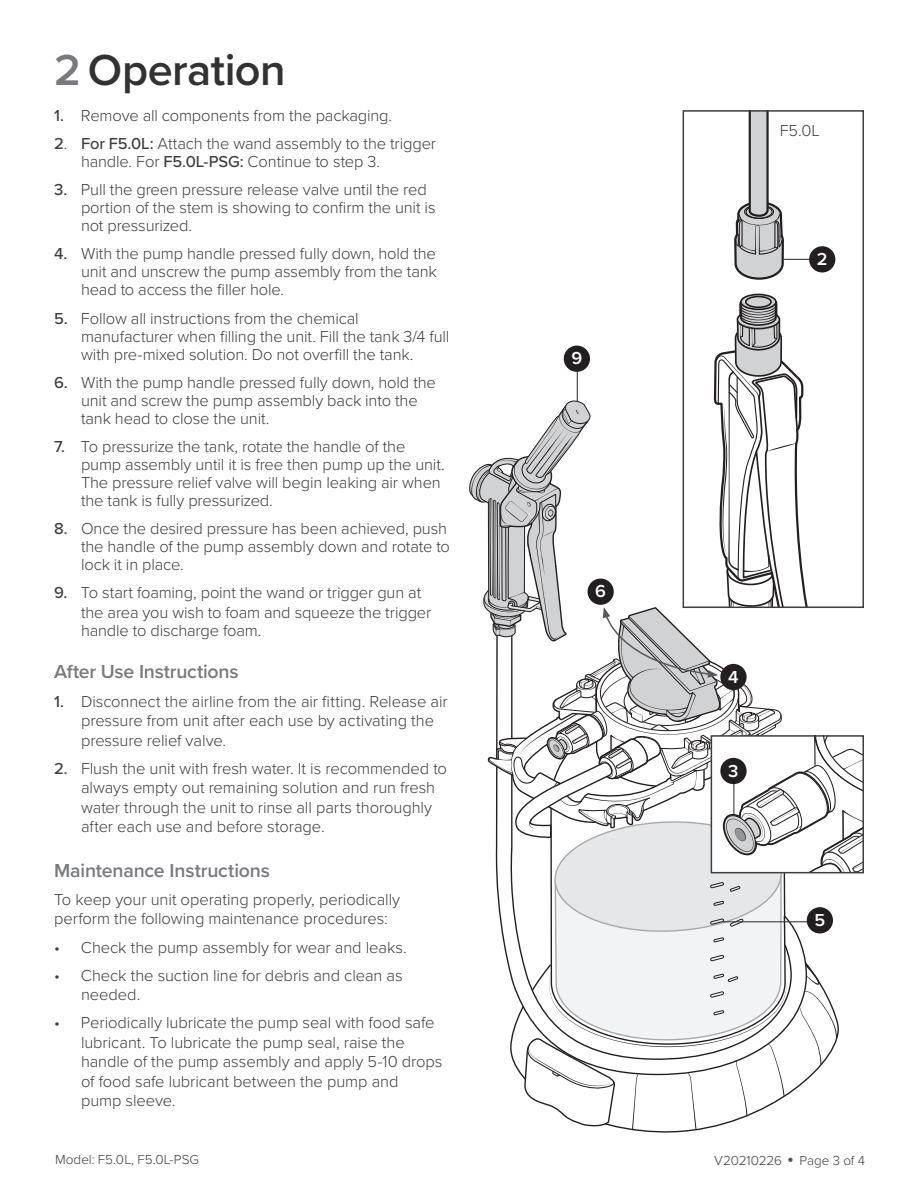
<style>
.page{position:relative;width:918px;height:1188px;background:#fff}
.page>*{position:absolute;margin:0;border:0;box-sizing:border-box;transform-origin:0 0}
.Foam_Main_Heading{font:600 45px "Proxima Nova";letter-spacing:-.01em;color:#333233}
.Foam_Sub-sub_head{font:600 19.5px "Proxima Nova";letter-spacing:-.01em;color:#787a7d}
.Foam_Body_Text{font:600 18px "Proxima Nova";color:#fff}
.Foam_Indented_Text{font:300 16.5px/18px "Proxima Nova";letter-spacing:-.005em;color:#3e3e3f}
.FI_Body_Text{font:300 16.5px/19.5px "Proxima Nova";letter-spacing:-.005em;color:#3e3e3f}
.Foam_Body_Text-2{font:300 16.5px "Proxima Nova";color:#3e3e3f}
.t1{font:300 13.5px "Proxima Nova";color:#3e3e3f}
.s1{color:#787a7d}
.s2{font-weight:500}
.s3{font-family:"Futura";font-weight:500;color:#535355}
</style>
<div class="page">
<svg style="left:734px;top:113px;width:50px;height:167px"></svg>
<svg style="left:741px;top:294px;width:35px;height:15px"></svg>
<div style="left:740px;top:294px;width:37px;height:16px;border:2px solid #231f20;border-radius:50%"></div>
<svg style="left:746px;top:297px;width:25px;height:10px"></svg>
<div style="left:745px;top:296px;width:27px;height:12px;border:2px solid #231f20;border-radius:50%"></div>
<div style="left:683px;top:110px;width:181px;height:498px;border:2px solid #3e3e3f"></div>
<svg style="left:469px;top:300px;width:394px;height:833px"></svg>
<div style="left:720px;top:664px;width:27px;height:26px;background:#231f20;border-radius:50%"></div>
<hr style="left:784px;top:259px;width:32px;height:1px;background:#3e3e3f">
<hr style="left:733px;top:777px;width:1px;height:37px;background:#3e3e3f">
<hr style="left:577px;top:365px;width:1px;height:37px;background:#3e3e3f">
<hr style="left:723px;top:921px;width:88px;height:1px;background:#3e3e3f">
<div style="left:809px;top:246px;width:26px;height:26px;background:#231f20;border-radius:50%"></div>
<div style="left:720px;top:758px;width:27px;height:26px;background:#231f20;border-radius:50%"></div>
<div style="left:564px;top:346px;width:26px;height:26px;background:#231f20;border-radius:50%"></div>
<div style="left:807px;top:907px;width:26px;height:26px;background:#231f20;border-radius:50%"></div>
<p class="Foam_Main_Heading" style="left:54px;top:36px;width:233px"><span class="s1">2</span> Operation</p>
<p class="Foam_Indented_Text" style="left:54px;top:106px;width:340px"><span class="s2">1.</span> Remove all components from the packaging.</p>
<p class="Foam_Indented_Text" style="left:81px;top:134px;width:357px;text-indent:-27px"><span class="s2">2</span>. <span class="s2">For F5.0L:</span> Attach the wand assembly to the trigger handle. For <span class="s2">F5.0L-PSG:</span> Continue to step 3.</p>
<p class="Foam_Indented_Text" style="left:81px;top:180px;width:356px;text-indent:-27px"><span class="s2">3.</span> Pull the green pressure release valve until the red portion of the stem is showing to confirm the unit is not pressurized.</p>
<p class="Foam_Indented_Text" style="left:81px;top:244px;width:357px;text-align:justify;text-indent:-27px"><span class="s2">4.</span> With the pump handle pressed fully down, hold the unit and unscrew the pump assembly from the tank head to access the filler hole.</p>
<p class="Foam_Indented_Text" style="left:81px;top:308px;width:370px;text-indent:-27px"><span class="s2">5.</span> Follow all instructions from the chemical manufacturer when filling the unit. Fill the tank 3/4 full with pre-mixed solution. Do not overfill the tank.</p>
<p class="Foam_Indented_Text" style="left:81px;top:372px;width:357px;text-indent:-27px"><span class="s2">6.</span> With the pump handle pressed fully down, hold the unit and screw the pump assembly back into the tank head to close the unit.</p>
<p class="Foam_Indented_Text" style="left:81px;top:436px;width:365px;text-indent:-27px"><span class="s2">7.</span> To pressurize the tank, rotate the handle of the pump assembly until it is free then pump up the unit.<br>The pressure relief valve will begin leaking air when the tank is fully pressurized.</p>
<p class="Foam_Indented_Text" style="left:81px;top:519px;width:371px;text-indent:-27px"><span class="s2">8.</span> Once the desired pressure has been achieved, push the handle of the pump assembly down and rotate to lock it in place.</p>
<p class="Foam_Indented_Text" style="left:81px;top:582px;width:352px;line-height:19.5px;text-indent:-27px"><span class="s2">9.</span> To start foaming, point the wand or trigger gun at the area you wish to foam and squeeze the trigger</p>
<p class="Foam_Indented_Text" style="left:81px;top:620px;width:182px">handle to discharge foam.</p>
<p class="Foam_Sub-sub_head" style="left:54px;top:657px;width:186px">After Use Instructions</p>
<p class="Foam_Indented_Text" style="left:81px;top:690px;width:368px;line-height:19.5px;text-indent:-27px"><span class="s2">1.</span> Disconnect the airline from the air fitting. Release air pressure from unit after each use by activating the pressure relief valve.</p>
<p class="Foam_Indented_Text" style="left:81px;top:758px;width:368px;line-height:19.5px;text-indent:-27px"><span class="s2">2.</span> Flush the unit with fresh water. It is recommended to always empty out remaining solution and run fresh water through the unit to rinse all parts thoroughly after each use and before storage.</p>
<p class="Foam_Sub-sub_head" style="left:54px;top:856px;width:218px">Maintenance Instructions</p>
<p class="FI_Body_Text" style="left:54px;top:889px;width:348px">To keep your unit operating properly, periodically perform the following maintenance procedures:</p>
<p class="Foam_Indented_Text" style="left:54px;top:937px;width:354px">• Check the pump assembly for wear and leaks.</p>
<p class="Foam_Indented_Text" style="left:81px;top:965px;width:323px;line-height:19.5px;text-indent:-27px">• Check the suction line for debris and clean as needed.</p>
<p class="Foam_Indented_Text" style="left:81px;top:1012px;width:363px;line-height:19.5px;text-indent:-27px">• Periodically lubricate the pump seal with food safe lubricant. To lubricate the pump seal, raise the handle of the pump assembly and apply 5-10 drops of food safe lubricant between the pump and pump sleeve.</p>
<p class="Foam_Body_Text" style="left:571px;top:345px;width:12px">9</p>
<p class="Foam_Body_Text" style="left:595px;top:578px;width:12px">6</p>
<p class="Foam_Body_Text-2" style="left:780px;top:118px;width:42px">F5.0L</p>
<p class="Foam_Body_Text" style="left:817px;top:246px;width:12px">2</p>
<p class="Foam_Body_Text" style="left:728px;top:663px;width:12px">4</p>
<p class="Foam_Body_Text" style="left:728px;top:757px;width:12px">3</p>
<p class="Foam_Body_Text" style="left:814px;top:907px;width:12px">5</p>
<p class="t1" style="left:55px;top:1150px;width:146px">Model: F5.0L, F5.0L-PSG</p>
<p class="t1" style="left:714px;top:1150px;width:152px">V20210226 <span class="s3">•</span> Page 3 of 4</p>
</div>
